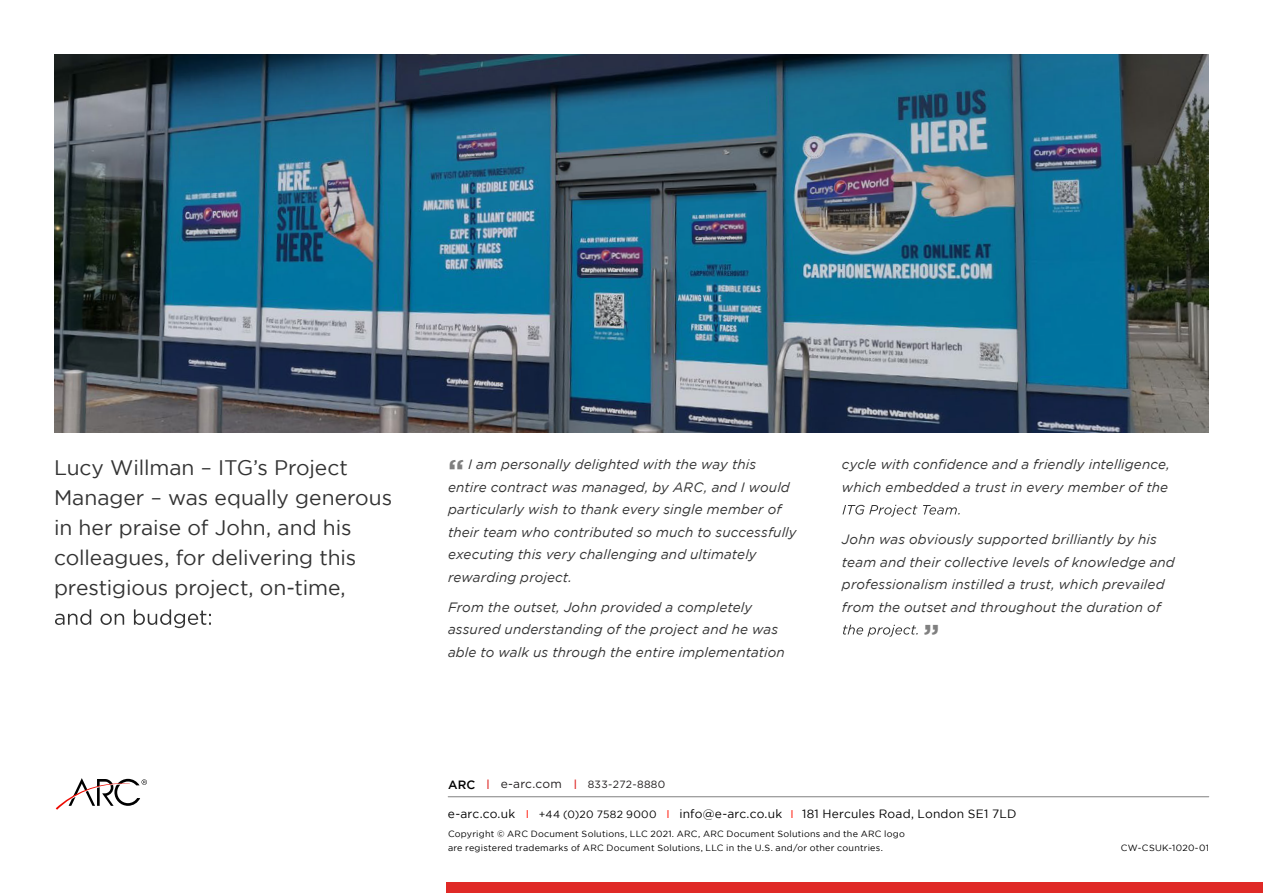
<style>
.page{position:relative;width:1263px;height:893px;background:#fff}
.page>*{position:absolute;margin:0;border:0;box-sizing:border-box;transform-origin:0 0}
.t1{font:700 30px "Gotham";color:#808080}
.t2{font:21px/30px "Gotham";letter-spacing:-.005em;color:#333}
.t3{font:italic 13.5px/22.5px "Gotham";letter-spacing:.005em;color:#333}
.t4{font:12px "Gotham";letter-spacing:.015em;color:#000}
.t5{font:500 12px "Gotham";color:#000}
.t6{font:10.5px "Gotham";letter-spacing:.03em;color:#231f20}
.t7{font:9px/13.5px "Gotham";letter-spacing:.025em;color:#000}
.s1{font-size:13.5px;color:#de2826}
.s2{font-size:12px}
.s3{font-size:11.25px;color:#ff1101}
.s4{font-size:10.5px}
</style>
<div class="page">
<hr style="left:448px;top:796px;width:761px;height:1px;background:#808080">
<svg style="left:56px;top:778px;width:91px;height:32px"></svg>
<svg style="left:55px;top:609px;width:156px;height:19px"></svg>
<svg style="left:842px;top:505px;width:118px;height:12px"></svg>
<svg style="left:843px;top:625px;width:75px;height:12px"></svg>
<img style="left:54px;top:54px;width:1155px;height:379px">
<div style="left:447px;top:882px;width:816px;height:11px;background:#e02926"></div>
<h2 class="t2" style="left:54px;top:452px;width:340px">Lucy Willman – ITG’s Project<br>Manager – was equally generous in her praise of John, and his colleagues, for delivering this prestigious project, on-time,</h2>
<h1 class="t1" style="left:448px;top:453px;width:18px">“</h1>
<p class="t3" style="left:448px;top:453px;width:350px;text-indent:20px">I am personally delighted with the way this entire contract was managed, by ARC, and I would particularly wish to thank every single member of their team who contributed so much to successfully executing this very challenging and ultimately rewarding project.</p>
<p class="t3" style="left:448px;top:596px;width:338px">From the outset, John provided a completely assured understanding of the project and he was able to walk us through the entire implementation</p>
<p class="t3" style="left:842px;top:453px;width:329px">cycle with confidence and a friendly intelligence, which embedded a trust in every member of the</p>
<p class="t3" style="left:842px;top:528px;width:334px">John was obviously supported brilliantly by his team and their collective levels of knowledge and professionalism instilled a trust, which prevailed from the outset and throughout the duration of</p>
<h1 class="t1" style="left:923px;top:618px;width:18px">”</h1>
<p class="t6" style="left:486px;top:777px;width:181px"><span class="s1">I</span> <span class="s2">e-arc.com</span> <span class="s1">I</span> 833-272-8880</p>
<p class="t5" style="left:448px;top:777px;width:29px">ARC</p>
<p class="t4" style="left:448px;top:807px;width:570px">e-arc.co.uk <span class="s3">I</span> <span class="s4">+44 (0)20 758 2 9000</span> <span class="s3">I</span> info@e-arc.co.uk <span class="s3">I</span> 181 Hercules Road, London SE1 7LD</p>
<p class="t7" style="left:448px;top:827px;width:458px">Copyright © ARC Document Solutions, LLC 2021. ARC, ARC Document Solutions and the ARC logo are registered trademarks of ARC Document Solutions, LLC in the U.S. and/or other countries.</p>
<p class="t7" style="left:1121px;top:841px;width:90px">CW-CSUK-1020-01</p>
</div>
